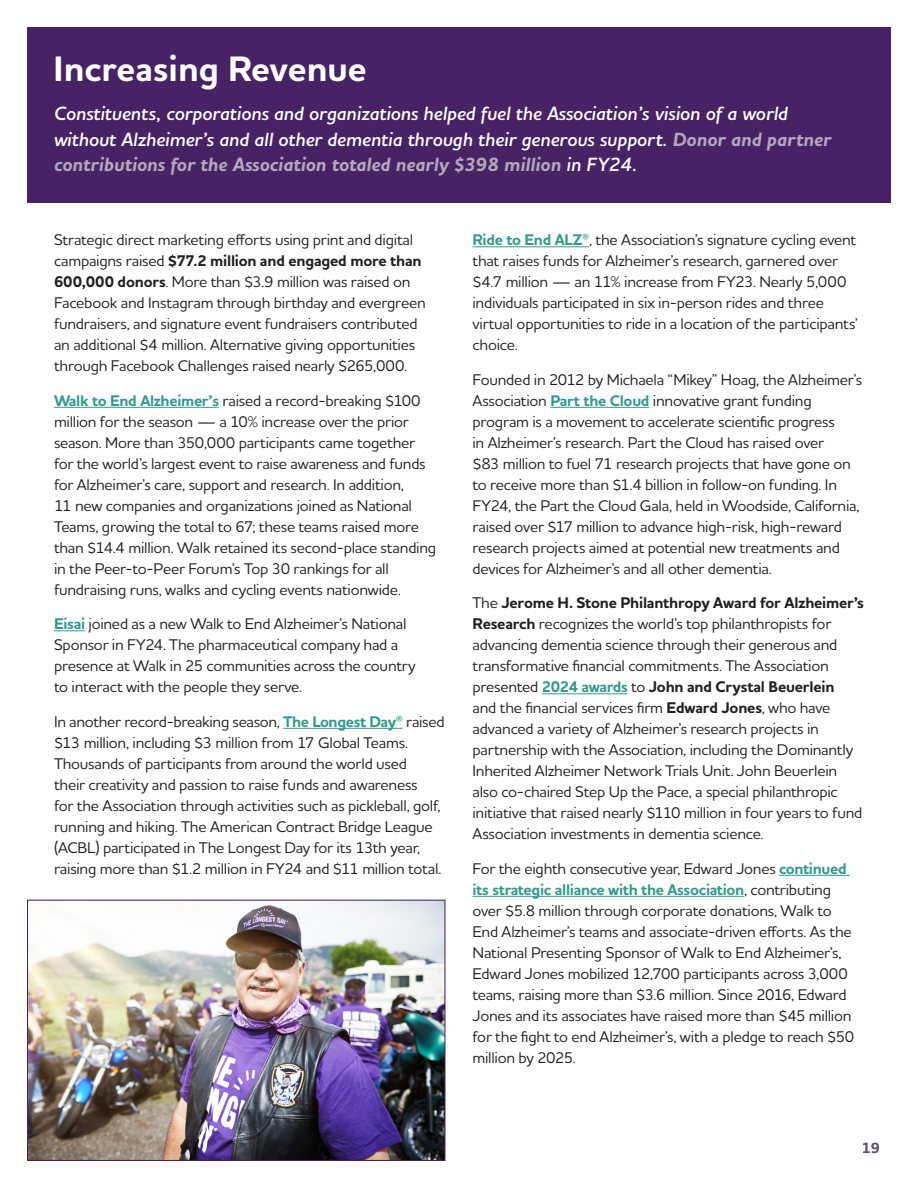
<style>
.page{position:relative;width:918px;height:1188px;background:#fff}
.page>*{position:absolute;margin:0;border:0;box-sizing:border-box;transform-origin:0 0}
.t1{font:700 36px "Houschka Alt Pro";color:#fff}
.t2{font:italic 600 19.5px/25.5px "Houschka Alt Pro";letter-spacing:-.005em;color:#fff}
.t3{font:500 15.75px/21px "Houschka Alt Pro";letter-spacing:-.015em;color:#231f20}
.t4{font:600 15px "Houschka Alt Pro";color:#694d7d}
.s1{font-weight:700;color:#b3a6be}
.s2{font-weight:700}
.s3{font-weight:700;color:#359a8e}
</style>
<div class="page">
<div style="left:27px;top:27px;width:864px;height:176px;background:#472264"></div>
<hr style="left:54px;top:407px;width:165px;height:1px;background:#359a8e">
<hr style="left:54px;top:630px;width:31px;height:1px;background:#359a8e">
<hr style="left:283px;top:728px;width:120px;height:1px;background:#359a8e">
<hr style="left:472px;top:246px;width:117px;height:1px;background:#359a8e">
<hr style="left:550px;top:407px;width:99px;height:1px;background:#359a8e">
<hr style="left:542px;top:693px;width:85px;height:1px;background:#359a8e">
<hr style="left:779px;top:875px;width:71px;height:1px;background:#359a8e">
<hr style="left:472px;top:896px;width:272px;height:1px;background:#359a8e">
<img style="left:29px;top:902px;width:414px;height:257px">
<div style="left:27px;top:900px;width:418px;height:261px;border:1px solid #472264"></div>
<h1 class="t1" style="left:54px;top:46px;width:315px">Increasing Revenue</h1>
<p class="t2" style="left:54px;top:101px;width:779px">Constituents, corporations and organizations helped fuel the Association’s vision of a world without Alzheimer’s and all other dementia through their generous support. <span class="s1">Donor and partner contributions for the Association totaled nearly $398 million</span> in FY24.</p>
<p class="t3" style="left:54px;top:229px;width:373px">Strategic direct marketing efforts using print and digital campaigns raised <span class="s2">$77.2 million and engaged more than 600,000 donors</span>. More than $3.9 million was raised on Facebook and Instagram through birthday and evergreen fundraisers, and signature event fundraisers contributed an additional $4 million. Alternative giving opportunities through Facebook Challenges raised nearly $265,000.</p>
<p class="t3" style="left:54px;top:389px;width:384px"><span class="s3">Walk to End Alzheimer’s</span> raised a record-breaking $100 million for the season — a 10% increase over the prior season. More than 350,000 participants came together for the world’s largest event to raise awareness and funds for Alzheimer’s care, support and research. In addition,<br>11 new companies and organizations joined as National Teams, growing the total to 67; these teams raised more than $14.4 million. Walk retained its second-place standing in the Peer-to-Peer Forum’s Top 30 rankings for all fundraising runs, walks and cycling events nationwide.</p>
<p class="t3" style="left:54px;top:613px;width:363px"><span class="s3">Eisai</span> joined as a new Walk to End Alzheimer’s National Sponsor in FY24. The pharmaceutical company had a presence at Walk in 25 communities across the country to interact with the people they serve.</p>
<p class="t3" style="left:54px;top:710px;width:392px">In another record-breaking season, <span class="s3">The Longest Day®</span> raised $13 million, including $3 million from 17 Global Teams.<br>Thousands of participants from around the world used<br>their creativity and passion to raise funds and awareness<br>for the Association through activities such as pickleball, golf, running and hiking. The American Contract Bridge League (ACBL) participated in The Longest Day for its 13th year, raising more than $1.2 million in FY24 and $11 million total.</p>
<p class="t3" style="left:472px;top:229px;width:387px"><span class="s3">Ride to End ALZ®</span>, the Association’s signature cycling event that raises funds for Alzheimer’s research, garnered over $4.7 million — an 11% increase from FY23. Nearly 5,000 individuals participated in six in-person rides and three virtual opportunities to ride in a location of the participants’ choice.</p>
<p class="t3" style="left:472px;top:368px;width:391px">Founded in 2012 by Michaela “Mikey” Hoag, the Alzheimer’s Association <span class="s3">Part the Cloud</span> innovative grant funding program is a movement to accelerate scientific progress<br>in Alzheimer’s research. Part the Cloud has raised over<br>$83 million to fuel 71 research projects that have gone on to receive more than $1.4 billion in follow-on funding. In FY24, the Part the Cloud Gala, held in Woodside, California, raised over $17 million to advance high-risk, high-reward research projects aimed at potential new treatments and devices for Alzheimer’s and all other dementia.</p>
<p class="t3" style="left:472px;top:592px;width:393px">The <span class="s2">Jerome H. Stone Philanthropy Award for Alzheimer’s Research</span> recognizes the world’s top philanthropists for advancing dementia science through their generous and transformative financial commitments. The Association presented <span class="s3">2024 awards</span> to <span class="s2">John and Crystal Beuerlein<br></span>and the financial services firm <span class="s2">Edward Jones</span>, who have advanced a variety of Alzheimer’s research projects in partnership with the Association, including the Dominantly Inherited Alzheimer Network Trials Unit. John Beuerlein also co-chaired Step Up the Pace, a special philanthropic initiative that raised nearly $110 million in four years to fund Association investments in dementia science.</p>
<p class="t3" style="left:472px;top:857px;width:383px">For the eighth consecutive year, Edward Jones <span class="s3">continued its strategic alliance with the Association</span>, contributing over $5.8 million through corporate donations, Walk to End Alzheimer’s teams and associate-driven efforts. As the National Presenting Sponsor of Walk to End Alzheimer’s, Edward Jones mobilized 12,700 participants across 3,000 teams, raising more than $3.6 million. Since 2016, Edward Jones and its associates have raised more than $45 million for the fight to end Alzheimer’s, with a pledge to reach $50 million by 2025.</p>
<p class="t4" style="left:862px;top:1138px;width:19px">19</p>
</div>
